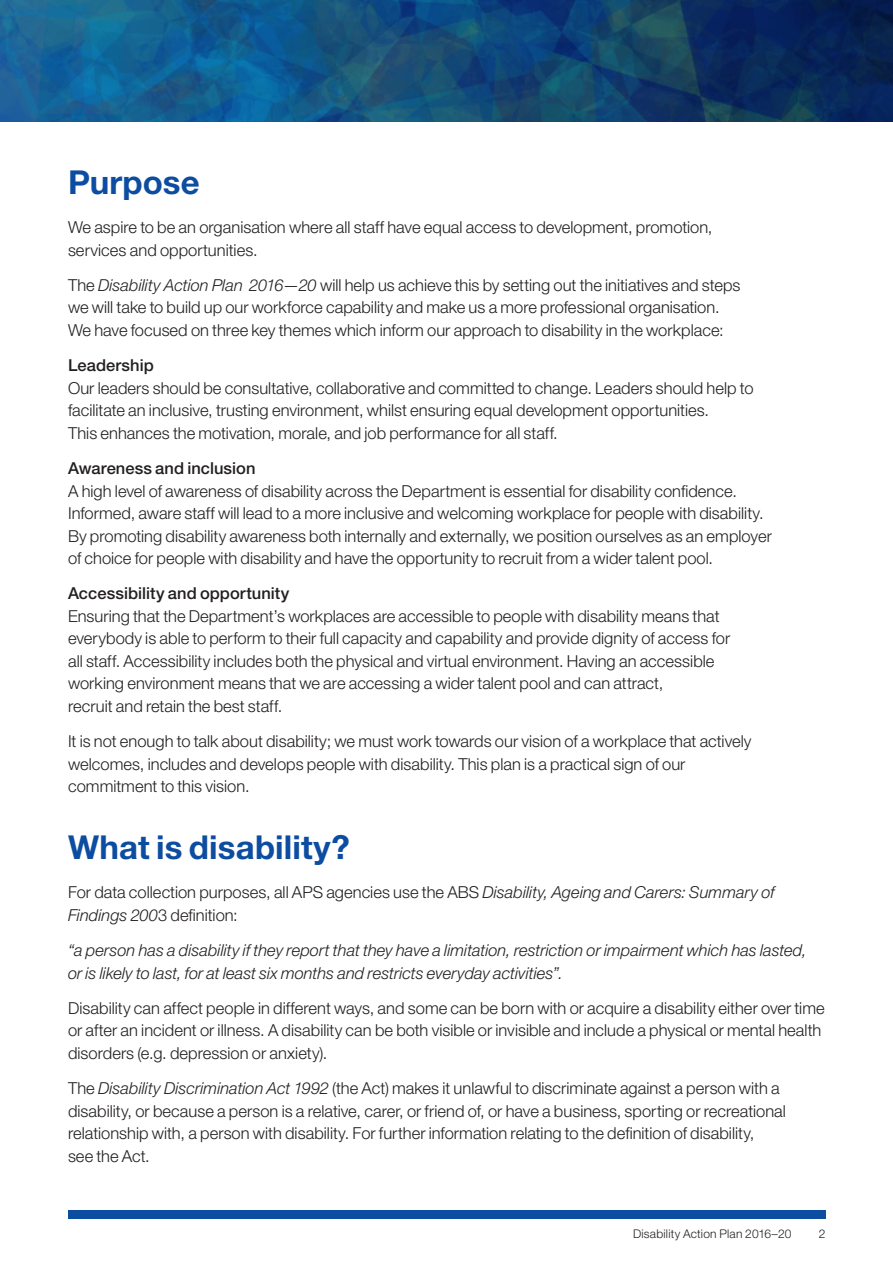
<style>
.page{position:relative;width:893px;height:1263px;background:#fff}
.page>*{position:absolute;margin:0;border:0;box-sizing:border-box;transform-origin:0 0}
.t1{font:700 33px "Helvetica Neue LT Std";letter-spacing:.005em;color:#0d4da1}
.t2{font:300 16.5px/22.5px "Helvetica Neue LT Std";color:#231f20}
.t3{font:italic 300 16.5px/22.5px "Helvetica Neue LT Std";color:#231f20}
.t4{font:500 16.5px "Helvetica Neue LT Std";letter-spacing:.005em;color:#231f20}
.t5{font:300 12px "Helvetica Neue LT Std";letter-spacing:.02em;color:#231f20}
.s1{font-style:italic}
</style>
<div class="page">
<img style="left:0;top:0;width:893px;height:121px">
<div style="left:68px;top:1210px;width:757px;height:8px;background:#0d4da1"></div>
<h1 class="t1" style="left:68px;top:161px;width:133px">Purpose</h1>
<p class="t2" style="left:68px;top:216px;width:646px">We aspire to be an organisation where all staff have equal access to development, promotion, services and opportunities.</p>
<p class="t2" style="left:68px;top:273px;width:674px">The <span class="s1">Disability Action Plan 2016—20</span> will help us achieve this by setting out the initiatives and steps we will take to build up our workforce capability and make us a more professional organisation.<br>We have focused on three key themes which inform our approach to disability in the workplace:</p>
<h2 class="t4" style="left:68px;top:355px;width:87px">Leadership</h2>
<p class="t2" style="left:68px;top:376px;width:687px">Our leaders should be consultative, collaborative and committed to change. Leaders should help to facilitate an inclusive, trusting environment, whilst ensuring equal development opportunities.<br>This enhances the motivation, morale, and job performance for all staff.</p>
<h2 class="t4" style="left:68px;top:458px;width:189px">Awareness and inclusion</h2>
<p class="t2" style="left:68px;top:479px;width:705px">A high level of awareness of disability across the Department is essential for disability confidence.<br>Informed, aware staff will lead to a more inclusive and welcoming workplace for people with disability.<br>By promoting disability awareness both internally and externally, we position ourselves as an employer of choice for people with disability and have the opportunity to recruit from a wider talent pool.</p>
<h2 class="t4" style="left:68px;top:584px;width:223px">Accessibility and opportunity</h2>
<p class="t2" style="left:68px;top:604px;width:664px">Ensuring that the Department’s workplaces are accessible to people with disability means that everybody is able to perform to their full capacity and capability and provide dignity of access for all staff. Accessibility includes both the physical and virtual environment. Having an accessible working environment means that we are accessing a wider talent pool and can attract,<br>recruit and retain the best staff.</p>
<p class="t2" style="left:68px;top:730px;width:685px">It is not enough to talk about disability; we must work towards our vision of a workplace that actively welcomes, includes and develops people with disability. This plan is a practical sign of our commitment to this vision.</p>
<h1 class="t1" style="left:68px;top:827px;width:283px">What is disability?</h1>
<p class="t2" style="left:68px;top:881px;width:708px">For data collection purposes, all APS agencies use the ABS <span class="s1">Disability, Ageing and Carers: Summary of<br>Findings 200</span>3 definition:</p>
<p class="t3" style="left:68px;top:939px;width:740px">“a person has a disability if they report that they have a limitation, restriction or impairment which has lasted, or is likely to last, for at least six months and restricts everyday activities”.</p>
<p class="t2" style="left:68px;top:996px;width:758px">Disability can affect people in different ways, and some can be born with or acquire a disability either over time or after an incident or illness. A disability can be both visible or invisible and include a physical or mental health disorders (e.g. depression or anxiety).</p>
<p class="t2" style="left:68px;top:1077px;width:719px">The <span class="s1">Disability Discrimination Act 1992</span> (the Act) makes it unlawful to discriminate against a person with a disability, or because a person is a relative, carer, or friend of, or have a business, sporting or recreational relationship with, a person with disability. For further information relating to the definition of disability,<br>see the Act.</p>
<p class="t5" style="left:633px;top:1226px;width:160px">Disability Action Plan 2016–20</p>
<p class="t5" style="left:819px;top:1226px;width:8px">2</p>
</div>
